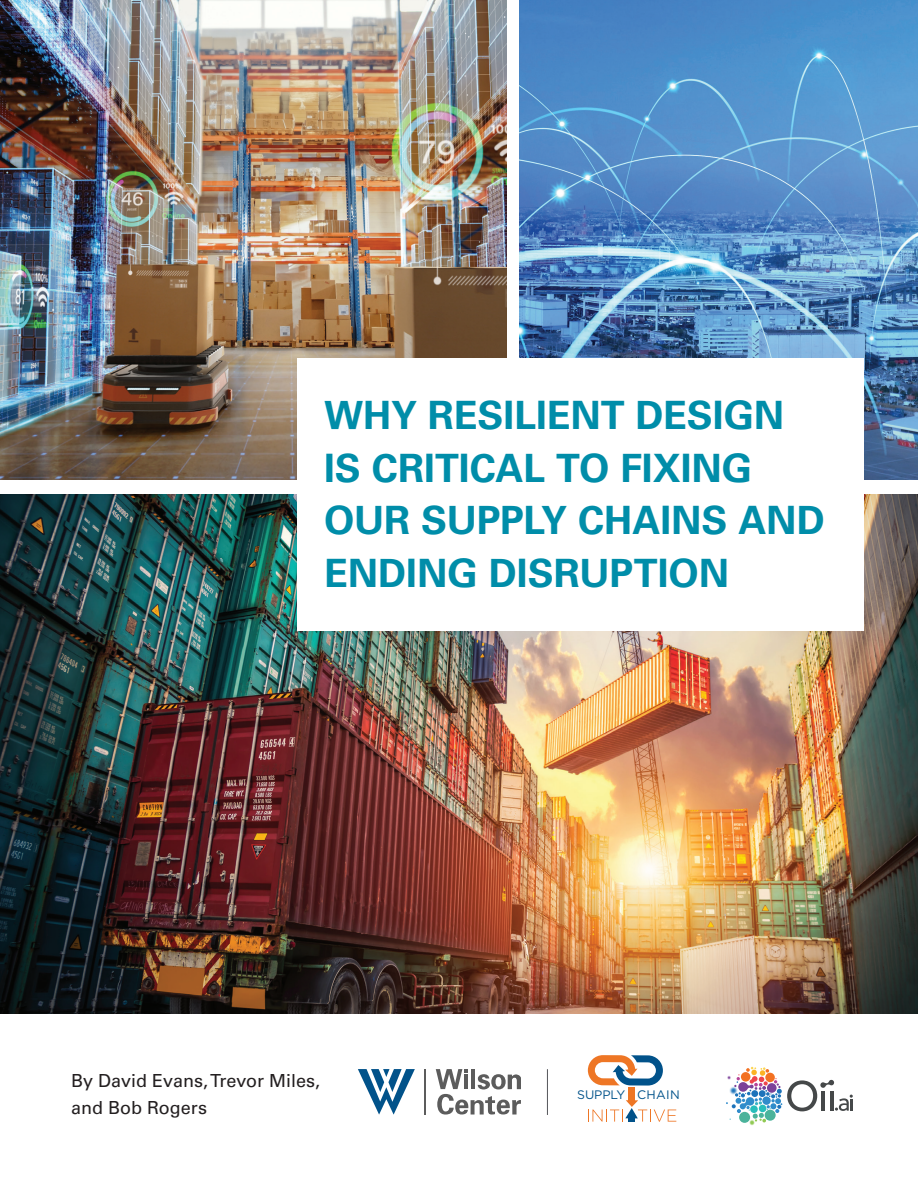
<style>
.page{position:relative;width:918px;height:1188px;background:#fff}
.page>*{position:absolute;margin:0;border:0;box-sizing:border-box;transform-origin:0 0}
.t1{font:700 39px/52.5px "Univers LT Std";color:#008da9}
.t2{font:18px/27px "Univers LT Std";color:#231f20}
.t3{font:12.3px "Gotham";letter-spacing:-.01em;color:#01528a}
</style>
<div class="page">
<img style="left:0;top:494px;width:918px;height:520px">
<img style="left:0;top:0;width:506px;height:479px">
<img style="left:520px;top:0;width:398px;height:479px">
<div style="left:297px;top:358px;width:567px;height:272px;background:#fff"></div>
<hr style="left:424px;top:1069px;width:2px;height:46px;background:#5c5c5c">
<svg style="left:436px;top:1069px;width:85px;height:46px"></svg>
<svg style="left:358px;top:1069px;width:57px;height:46px"></svg>
<hr style="left:547px;top:1069px;width:1px;height:46px;background:#54565a">
<svg style="left:588px;top:1055px;width:75px;height:31px"></svg>
<div style="left:628px;top:1087px;width:7px;height:14px;background:#ee7625"></div>
<svg style="left:588px;top:1100px;width:88px;height:22px"></svg>
<img style="left:747px;top:1122px;width:18px;height:4px">
<svg style="left:726px;top:1067px;width:127px;height:55px"></svg>
<p class="t1" style="left:324px;top:390px;width:502px">WHY RESILIENT DESIGN<br>IS CRITICAL TO FIXING<br>OUR SUPPLY CHAINS AND<br>ENDING DISRUPTION</p>
<p class="t2" style="left:71px;top:1068px;width:250px">By David Evans, Trevor Miles, and Bob Rogers</p>
<p class="t3" style="left:577px;top:1087px;width:104px">SUPPLY CHAIN</p>
</div>
